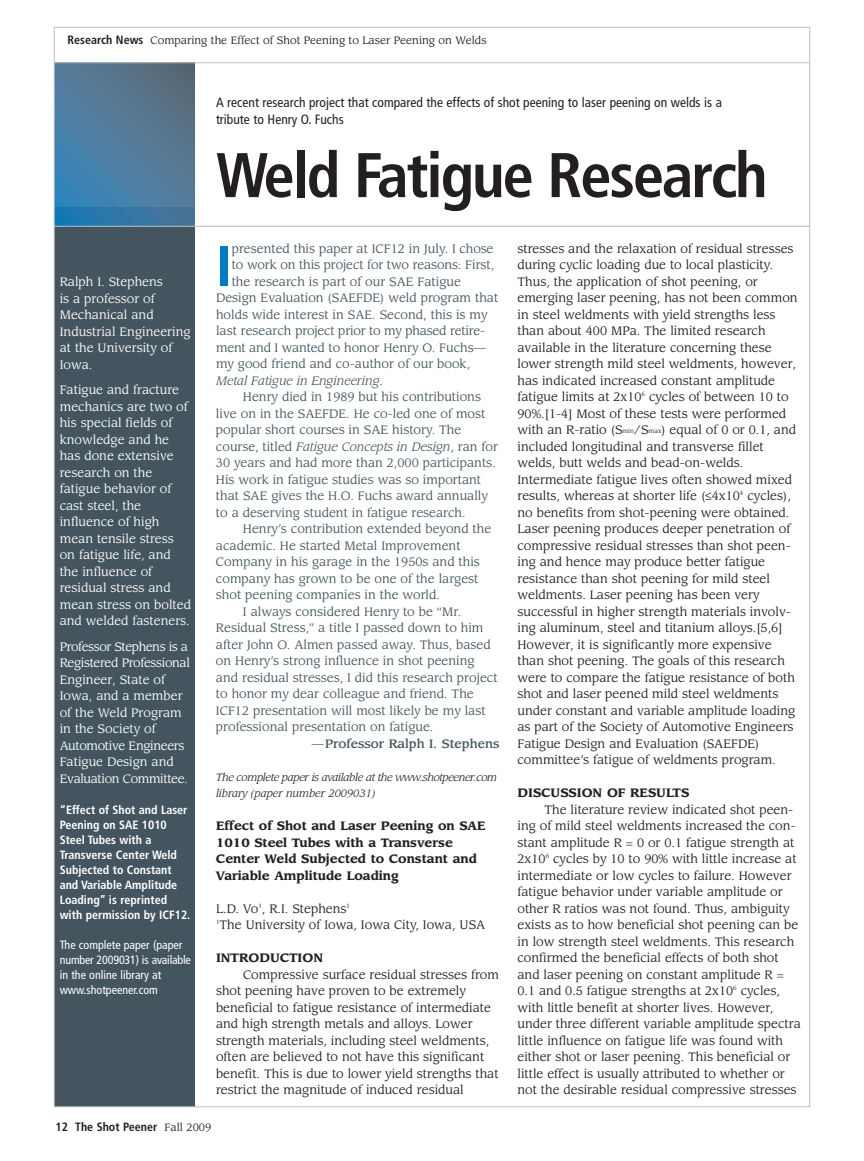
<style>
.page{position:relative;width:864px;height:1161px;background:#fff}
.page>*{position:absolute;margin:0;border:0;box-sizing:border-box;transform-origin:0 0}
.t1{font:700 condensed 63px "Frutiger";letter-spacing:-.035em;color:#231f20}
.t2{font:700 condensed 56.7px "Frutiger";color:#007cc2}
.t3{font:condensed 13.5px/16.5px "Frutiger";color:#231f20}
.t4{font:12px/16.5px "Leawood";color:#231f20}
.t5{font:12px "Leawood";color:#45555f}
.t6{font:12px/16.5px "Leawood";color:#fff}
.t7{font:12px/16.5px "Leawood";letter-spacing:-.03em;color:#fff}
.t8{font:700 condensed 12px/15px "Frutiger";color:#fff}
.t9{font:700 12px/16.5px "Leawood";color:#231f20}
.t10{font:condensed 12px/15px "Frutiger";color:#fff}
.t11{font:italic 12px "Leawood";color:#45555f}
.t12{font:12px "Leawood";letter-spacing:-.02em;color:#45555f}
.t13{font:500 12px "Leawood";color:#45555f}
.t14{font:700 condensed 12px "Frutiger";color:#231f20}
.t15{font:italic 10.5px/16.5px "Leawood";letter-spacing:-.03em;color:#231f20}
.t16{font:10.5px "Leawood";color:#231f20}
.s1{font-family:"Frutiger";font-weight:700;font-stretch:condensed;font-size:12px}
.s2{font-style:normal}
.s3{font-weight:400}
.s4{font-size:6px}
.s5{font-family:"Leawood";font-weight:400;font-stretch:normal;font-size:10.5px}
</style>
<div class="page">
<hr style="left:194px;top:63px;width:1px;height:1044px;background:#bcbdc0">
<div style="left:54px;top:208px;width:140px;height:899px;background:#45555f"></div>
<svg style="left:56px;top:63px;width:138px;height:163px;background:#4d799b"></svg>
<hr style="left:54px;top:62px;width:756px;height:1px;background:#bcbdc0">
<hr style="left:54px;top:226px;width:756px;height:1px;background:#bcbdc0">
<p class="t16" style="left:68px;top:35px;width:421px"><span class="s1">Research News</span> Comparing the Effect of Shot Peening to Laser Peening on Welds</p>
<p class="t6" style="left:60px;top:275px;width:132px">Ralph I. Stephens<br>is a professor of<br>Mechanical and<br>Industrial Engineering at the University of<br>Iowa.</p>
<p class="t6" style="left:60px;top:383px;width:133px">Fatigue and fracture mechanics are two of his special fields of knowledge and he has done extensive research on the fatigue behavior of cast steel, the influence of high mean tensile stress on fatigue life, and the influence of residual stress and mean stress on bolted and welded fasteners.</p>
<p class="t7" style="left:60px;top:639px;width:132px">Professor Stephens is a<br>Registered Professional<br>Engineer, State of<br>Iowa, and a member of the Weld Program in the Society of<br>Automotive Engineers<br>Fatigue Design and<br>Evaluation Committee.</p>
<p class="t8" style="left:60px;top:803px;width:132px">“Effect of Shot and Laser<br>Peening on SAE 1010<br>Steel Tubes with a<br>Transverse Center Weld<br>Subjected to Constant and Variable Amplitude<br>Loading” is reprinted with permission by ICF12.</p>
<p class="t10" style="left:60px;top:938px;width:133px">The complete paper (paper number 2009031) is available in the online library at www.shotpeener.com</p>
<p class="t3" style="left:216px;top:95px;width:507px">A recent research project that compared the effects of shot peening to laser peening on welds is a tribute to Henry O. Fuchs</p>
<h1 class="t1" style="left:216px;top:150px;width:553px">Weld Fatigue Research</h1>
<h2 class="t2" style="left:216px;top:243px;width:17px">I</h2>
<p class="t5" style="left:232px;top:243px;width:263px">presented this paper at ICF12 in July. I chose</p>
<p class="t5" style="left:232px;top:259px;width:264px">to work on this project for two reasons: First,</p>
<p class="t5" style="left:232px;top:276px;width:231px">the research is part of our SAE Fatigue</p>
<p class="t5" style="left:216px;top:292px;width:284px">Design Evaluation (SAEFDE) weld program that</p>
<p class="t5" style="left:216px;top:309px;width:273px">holds wide interest in SAE. Second, this is my</p>
<p class="t12" style="left:216px;top:325px;width:271px">last research project prior to my phased retire-</p>
<p class="t5" style="left:216px;top:342px;width:271px">ment and I wanted to honor Henry O. Fuchs—</p>
<p class="t5" style="left:216px;top:358px;width:256px">my good friend and co-author of our book,</p>
<p class="t11" style="left:216px;top:375px;width:169px">Metal Fatigue in Engineering<span class="s2">.</span></p>
<p class="t5" style="left:243px;top:391px;width:240px">Henry died in 1989 but his contributions</p>
<p class="t5" style="left:216px;top:408px;width:271px">live on in the SAEFDE. He co-led one of most</p>
<p class="t5" style="left:216px;top:424px;width:247px">popular short courses in SAE history. The</p>
<p class="t11" style="left:216px;top:441px;width:283px"><span class="s2">course, titled</span> Fatigue Concepts in Design<span class="s2">, ran for</span></p>
<p class="t5" style="left:216px;top:457px;width:281px">30 years and had more than 2,000 participants.</p>
<p class="t5" style="left:216px;top:474px;width:267px">His work in fatigue studies was so important</p>
<p class="t5" style="left:216px;top:490px;width:273px">that SAE gives the H.O. Fuchs award annually</p>
<p class="t5" style="left:216px;top:507px;width:251px">to a deserving student in fatigue research.</p>
<p class="t5" style="left:243px;top:523px;width:250px">Henry’s contribution extended beyond the</p>
<p class="t5" style="left:216px;top:540px;width:246px">academic. He started Metal Improvement</p>
<p class="t5" style="left:216px;top:556px;width:265px">Company in his garage in the 1950s and this</p>
<p class="t5" style="left:216px;top:573px;width:264px">company has grown to be one of the largest</p>
<p class="t5" style="left:216px;top:589px;width:226px">shot peening companies in the world.</p>
<p class="t5" style="left:243px;top:606px;width:220px">I always considered Henry to be “Mr.</p>
<p class="t5" style="left:216px;top:622px;width:269px">Residual Stress,” a title I passed down to him</p>
<p class="t5" style="left:216px;top:639px;width:276px">after John O. Almen passed away. Thus, based</p>
<p class="t5" style="left:216px;top:655px;width:260px">on Henry’s strong influence in shot peening</p>
<p class="t5" style="left:216px;top:672px;width:283px">and residual stresses, I did this research project</p>
<p class="t5" style="left:216px;top:688px;width:259px">to honor my dear colleague and friend. The</p>
<p class="t5" style="left:216px;top:705px;width:271px">ICF12 presentation will most likely be my last</p>
<p class="t5" style="left:216px;top:721px;width:219px">professional presentation on fatigue.</p>
<p class="t13" style="left:312px;top:738px;width:189px"><span class="s3">—</span>Professor Ralph I. Stephens</p>
<p class="t15" style="left:216px;top:770px;width:283px">The complete paper is available at the www.shotpeener.com library (paper number 2009031)</p>
<p class="t9" style="left:216px;top:819px;width:271px">Effect of Shot and Laser Peening on SAE 1010 Steel Tubes with a Transverse Center Weld Subjected to Constant and Variable Amplitude Loading</p>
<p class="t4" style="left:216px;top:901px;width:271px">L.D. Vo<sup>1</sup>, R.I. Stephens<sup>1<br>1</sup>The University of Iowa, Iowa City, Iowa, USA</p>
<p class="t9" style="left:216px;top:951px;width:109px">INTRODUCTION</p>
<p class="t4" style="left:216px;top:967px;width:285px;text-indent:27px">Compressive surface residual stresses from shot peening have proven to be extremely beneficial to fatigue resistance of intermediate and high strength metals and alloys. Lower strength materials, including steel weldments, often are believed to not have this significant benefit. This is due to lower yield strengths that restrict the magnitude of induced residual</p>
<p class="t4" style="left:518px;top:241px;width:282px">stresses and the relaxation of residual stresses during cyclic loading due to local plasticity.<br>Thus, the application of shot peening, or emerging laser peening, has not been common in steel weldments with yield strengths less than about 400 MPa. The limited research available in the literature concerning these lower strength mild steel weldments, however, has indicated increased constant amplitude fatigue limits at 2x10<sup>6</sup> cycles of between 10 to 90%.[1-4] Most of these tests were performed with an R-ratio (S<span class="s4">min</span>/S<span class="s4">max</span>) equal of 0 or 0.1, and included longitudinal and transverse fillet welds, butt welds and bead-on-welds.<br>Intermediate fatigue lives often showed mixed results, whereas at shorter life (≤4x10<sup>4</sup> cycles), no benefits from shot-peening were obtained.<br>Laser peening produces deeper penetration of compressive residual stresses than shot peen&shy;ing and hence may produce better fatigue resistance than shot peening for mild steel weldments. Laser peening has been very successful in higher strength materials involv&shy;ing aluminum, steel and titanium alloys.[5,6] However, it is significantly more expensive than shot peening. The goals of this research were to compare the fatigue resistance of both shot and laser peened mild steel weldments under constant and variable amplitude loading as part of the Society of Automotive Engineers Fatigue Design and Evaluation (SAEFDE) committee’s fatigue of weldments program.</p>
<p class="t9" style="left:518px;top:786px;width:173px">DISCUSSION OF RESULTS</p>
<p class="t4" style="left:517px;top:802px;width:285px;text-indent:27px">The literature review indicated shot peen&shy;ing of mild steel weldments increased the con&shy;stant amplitude R = 0 or 0.1 fatigue strength at 2x10<sup>6</sup> cycles by 10 to 90% with little increase at intermediate or low cycles to failure. However fatigue behavior under variable amplitude or other R ratios was not found. Thus, ambiguity exists as to how beneficial shot peening can be in low strength steel weldments. This research confirmed the beneficial effects of both shot and laser peening on constant amplitude R = 0.1 and 0.5 fatigue strengths at 2x10<sup>6</sup> cycles, with little benefit at shorter lives. However, under three different variable amplitude spectra little influence on fatigue life was found with either shot or laser peening. This beneficial or little effect is usually attributed to whether or not the desirable residual compressive stresses</p>
<p class="t14" style="left:56px;top:1122px;width:157px">12 The Shot Peener <span class="s5">Fall 2009</span></p>
</div>
